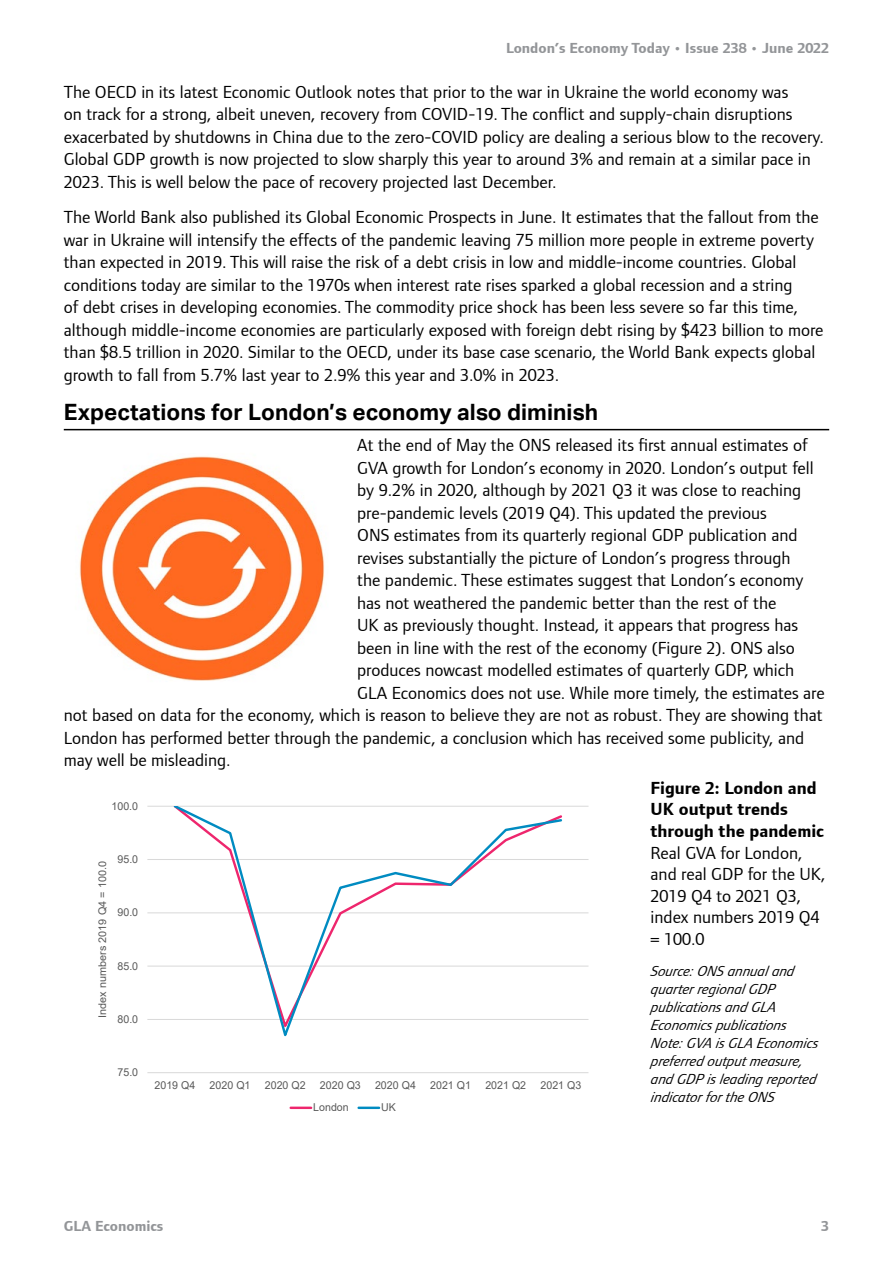
<style>
.page{position:relative;width:893px;height:1263px;background:#fff}
.page>*{position:absolute;margin:0;border:0;box-sizing:border-box;transform-origin:0 0}
.Heading_2_underline{font:700 22.5px "Aktiv Grotesk";letter-spacing:.005em;color:#000}
.Body_text{font:18px/22.5px "Foundry Form Sans";color:#000}
.Chart_or_table_title{font:18px/21.6px "Foundry Form Sans";color:#000}
.Source{font:italic 15px/18px "Foundry Form Sans";letter-spacing:-.01em;color:#000}
.t1{font:700 15px "Foundry Form Sans";color:#939598}
.t2{font:10.8px "Arial";color:#595959}
.t3{font:10.65px "Arial";color:#595959}
.s1{font-weight:700}
</style>
<div class="page">
<hr style="left:64px;top:429px;width:765px;height:1px;background:#000">
<img style="left:79px;top:456px;width:246px;height:225px">
<hr style="left:147px;top:1019px;width:441px;height:1px;background:#d9d9d9">
<hr style="left:147px;top:966px;width:441px;height:1px;background:#d9d9d9">
<hr style="left:147px;top:912px;width:441px;height:1px;background:#d9d9d9">
<hr style="left:147px;top:859px;width:441px;height:1px;background:#d9d9d9">
<hr style="left:147px;top:806px;width:441px;height:1px;background:#d9d9d9">
<hr style="left:147px;top:1072px;width:441px;height:1px;background:#d9d9d9">
<svg style="left:172px;top:806px;width:392px;height:231px"></svg>
<hr style="left:291px;top:1106px;width:20px;height:3px;background:#ee266d">
<hr style="left:359px;top:1106px;width:20px;height:3px;background:#008bc1">
<p class="t1" style="left:506px;top:40px;width:325px">London’s Economy Today • Issue 238 • June 2022</p>
<p class="Body_text" style="left:64px;top:80px;width:762px">The OECD in its latest Economic Outlook notes that prior to the war in Ukraine the world economy was<br>on track for a strong, albeit uneven, recovery from COVID-19. The conflict and supply-chain disruptions exacerbated by shutdowns in China due to the zero-COVID policy are dealing a serious blow to the recovery.<br>Global GDP growth is now projected to slow sharply this year to around 3% and remain at a similar pace in 2023. This is well below the pace of recovery projected last December.</p>
<p class="Body_text" style="left:64px;top:206px;width:761px">The World Bank also published its Global Economic Prospects in June. It estimates that the fallout from the war in Ukraine will intensify the effects of the pandemic leaving 75 million more people in extreme poverty than expected in 2019. This will raise the risk of a debt crisis in low and middle-income countries. Global conditions today are similar to the 1970s when interest rate rises sparked a global recession and a string<br>of debt crises in developing economies. The commodity price shock has been less severe so far this time, although middle-income economies are particularly exposed with foreign debt rising by $423 billion to more than $8.5 trillion in 2020. Similar to the OECD, under its base case scenario, the World Bank expects global growth to fall from 5.7% last year to 2.9% this year and 3.0% in 2023.</p>
<p class="Heading_2_underline" style="left:64px;top:399px;width:536px">Expectations for London’s economy also diminish</p>
<p class="Body_text" style="left:357px;top:434px;width:452px">At the end of May the ONS released its first annual estimates of</p>
<p class="Body_text" style="left:357px;top:456px;width:458px">GVA growth for London’s economy in 2020. London’s output fell</p>
<p class="Body_text" style="left:357px;top:479px;width:446px">by 9.2% in 2020, although by 2021 Q3 it was close to reaching</p>
<p class="Body_text" style="left:357px;top:501px;width:411px">pre-pandemic levels (2019 Q4). This updated the previous</p>
<p class="Body_text" style="left:357px;top:524px;width:442px">ONS estimates from its quarterly regional GDP publication and</p>
<p class="Body_text" style="left:357px;top:546px;width:435px">revises substantially the picture of London’s progress through</p>
<p class="Body_text" style="left:357px;top:569px;width:448px">the pandemic. These estimates suggest that London’s economy</p>
<p class="Body_text" style="left:357px;top:591px;width:421px">has not weathered the pandemic better than the rest of the</p>
<p class="Body_text" style="left:357px;top:614px;width:442px">UK as previously thought. Instead, it appears that progress has</p>
<p class="Body_text" style="left:357px;top:636px;width:439px">been in line with the rest of the economy (Figure 2). ONS also</p>
<p class="Body_text" style="left:357px;top:659px;width:439px">produces nowcast modelled estimates of quarterly GDP, which</p>
<p class="Body_text" style="left:357px;top:681px;width:469px">GLA Economics does not use. While more timely, the estimates are</p>
<p class="Body_text" style="left:64px;top:704px;width:760px">not based on data for the economy, which is reason to believe they are not as robust. They are showing that</p>
<p class="Body_text" style="left:64px;top:726px;width:742px">London has performed better through the pandemic, a conclusion which has received some publicity, and</p>
<p class="Body_text" style="left:64px;top:749px;width:168px">may well be misleading.</p>
<p class="Chart_or_table_title" style="left:651px;top:777px;width:177px"><span class="s1">Figure 2: London and<br>UK output trends through the pandemic<br></span>Real GVA for London, and real GDP for the UK,<br>2019 Q4 to 2021 Q3, index numbers 2019 Q4 = 100.0</p>
<p class="Source" style="left:651px;top:962px;width:172px">Source:ONS annualand quarterregionalGDP<br>p ublications and GLA<br>Economics p ublications<br>Note:GVA is GLA Economics preferred outputmeasure, and GDP is leading rep orted indicatorforthe ONS</p>
<p class="t2" style="left:112px;top:798px;width:28px">100.0</p>
<p class="t2" style="left:117px;top:852px;width:22px">95.0</p>
<p class="t3" style="left:95px;top:1018px;width:158px;rotate:-90deg">Index numbers 2019 Q4 = 100.0</p>
<p class="t2" style="left:117px;top:905px;width:22px">90.0</p>
<p class="t2" style="left:117px;top:958px;width:22px">85.0</p>
<p class="t2" style="left:117px;top:1011px;width:22px">80.0</p>
<p class="t2" style="left:117px;top:1065px;width:22px">75.0</p>
<p class="t2" style="left:155px;top:1078px;width:42px">2019 Q4</p>
<p class="t2" style="left:210px;top:1078px;width:42px">2020 Q1</p>
<p class="t2" style="left:265px;top:1078px;width:42px">2020 Q2</p>
<p class="t2" style="left:320px;top:1078px;width:42px">2020 Q3</p>
<p class="t2" style="left:375px;top:1078px;width:42px">2020 Q4</p>
<p class="t2" style="left:430px;top:1078px;width:42px">2021 Q1</p>
<p class="t2" style="left:485px;top:1078px;width:42px">2021 Q2</p>
<p class="t2" style="left:540px;top:1078px;width:42px">2021 Q3</p>
<p class="t2" style="left:313px;top:1100px;width:37px">London</p>
<p class="t2" style="left:381px;top:1100px;width:16px">UK</p>
<p class="t1" style="left:64px;top:1218px;width:101px">GLA Economics</p>
<p class="t1" style="left:821px;top:1218px;width:9px">3</p>
</div>
